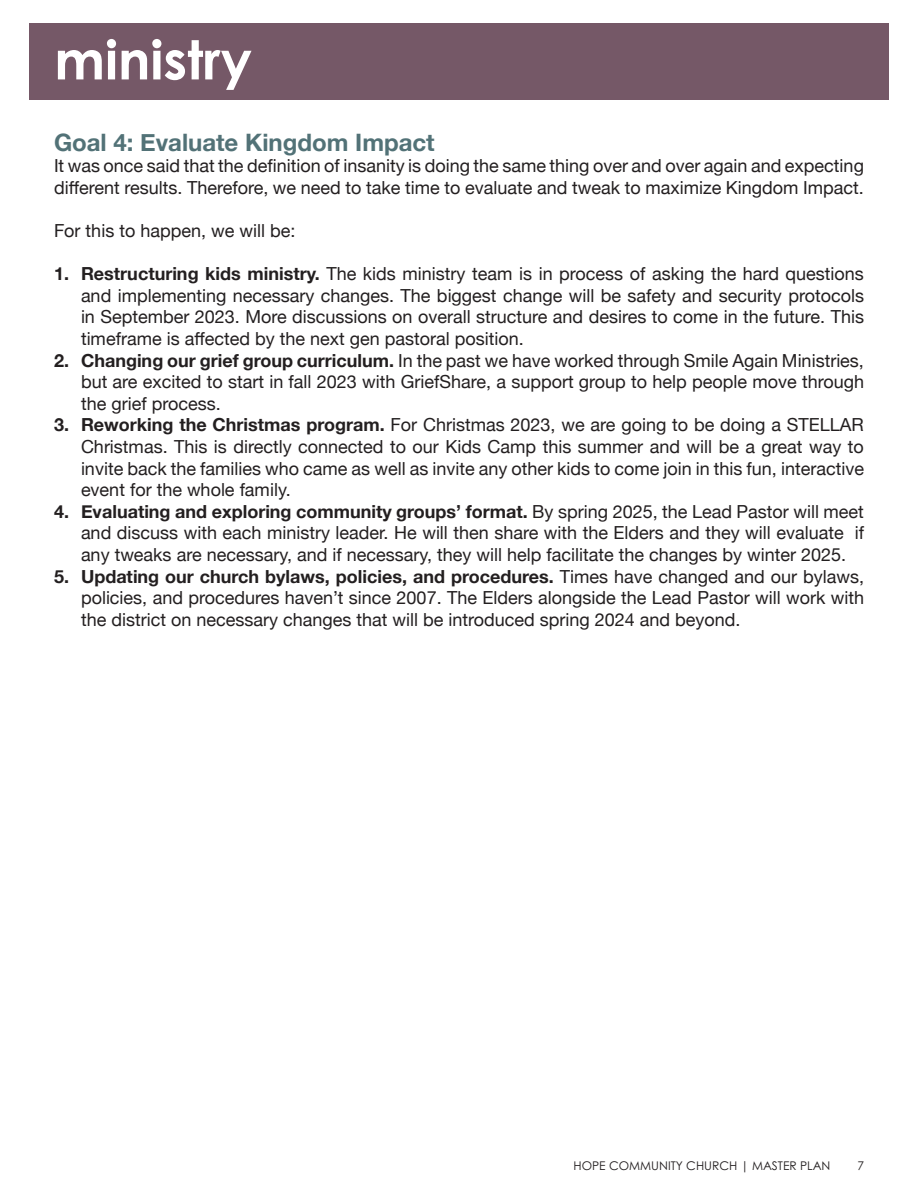
<style>
.page{position:relative;width:918px;height:1188px;background:#fff}
.page>*{position:absolute;margin:0;border:0;box-sizing:border-box;transform-origin:0 0}
.t1{font:700 54px "Century Gothic Pro";color:#fff}
.t2{font:700 24px "Helvetica Neue";color:#527277}
.t3{font:18px/21.6px "Helvetica Neue";color:#231f20;text-align:justify}
.t4{font:12px "Century Gothic Pro";color:#231f20}
.s1{font-weight:700}
</style>
<div class="page">
<div style="left:29px;top:23px;width:860px;height:77px;background:#755867"></div>
<p class="t1" style="left:54px;top:26px;width:199px">ministry</p>
<p class="t2" style="left:54px;top:123px;width:382px">Goal 4: Evaluate Kingdom Impact</p>
<p class="t3" style="left:54px;top:156px;width:812px">It was once said that the definition of insanity is doing the same thing over and over again and expecting different results. Therefore, we need to take time to evaluate and tweak to maximize Kingdom Impact.</p>
<p class="t3" style="left:54px;top:221px;width:243px">For this to happen, we will be:</p>
<p class="t3" style="left:81px;top:264px;width:785px;text-indent:-27px"><span class="s1">1. Restructuring kids ministry.</span> The kids ministry team is in process of asking the hard questions and implementing necessary changes. The biggest change will be safety and security protocols in September 2023. More discussions on overall structure and desires to come in the future. This timeframe is affected by the next gen pastoral position.</p>
<p class="t3" style="left:81px;top:350px;width:785px;text-indent:-27px"><span class="s1">2. Changing our grief group curriculum.</span> In the past we have worked through Smile Again Ministries, but are excited to start in fall 2023 with GriefShare, a support group to help people move through the grief process.</p>
<p class="t3" style="left:81px;top:415px;width:785px;text-indent:-27px"><span class="s1">3. Reworking the Christmas program.</span> For Christmas 2023, we are going to be doing a STELLAR Christmas. This is directly connected to our Kids Camp this summer and will be a great way to invite back the families who came as well as invite any other kids to come join in this fun, interactive event for the whole family.</p>
<p class="t3" style="left:81px;top:502px;width:785px;text-indent:-27px"><span class="s1">4. Evaluating and exploring community groups’ format.</span> By spring 2025, the Lead Pastor will meet and discuss with each ministry leader. He will then share with the Elders and they will evaluate if any tweaks are necessary, and if necessary, they will help facilitate the changes by winter 2025.</p>
<p class="t3" style="left:81px;top:566px;width:785px;text-indent:-27px"><span class="s1">5. Updating our church bylaws, policies, and procedures.</span> Times have changed and our bylaws, policies, and procedures haven’t since 2007. The Elders alongside the Lead Pastor will work with the district on necessary changes that will be introduced spring 2024 and beyond.</p>
<p class="t4" style="left:574px;top:1158px;width:258px">HOPE COMMUNITY CHURCH | MASTER PLAN</p>
<p class="t4" style="left:857px;top:1158px;width:8px">7</p>
</div>
